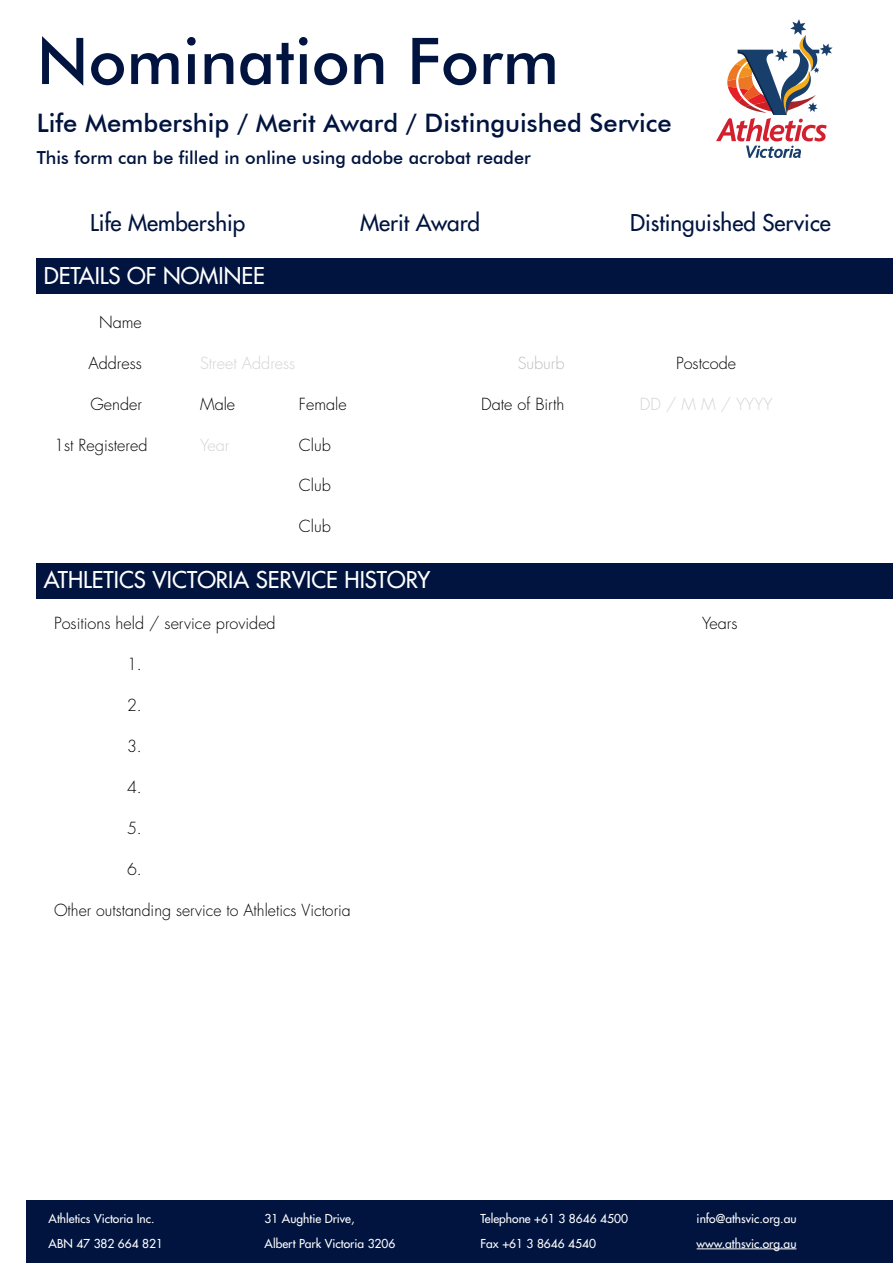
<style>
.page{position:relative;width:893px;height:1263px;background:#fff}
.page>*{position:absolute;margin:0;border:0;box-sizing:border-box;transform-origin:0 0}
.t1{font:500 64.5px "Futura BT";color:#00143f}
.t2{font:500 25.5px "Futura BT";color:#00143f}
.t3{font:500 22.5px "Futura Std";color:#fff}
.t4{font:500 22.5px "Futura Std";color:#00143f}
.t5{font:500 18px "Futura BT";color:#00143f}
.t6{font:300 16.2px "Futura Std";color:#000}
.t7{font:300 16.2px "Futura Std";color:#d1d3d4}
.t8{font:300 16.2px "Futura Std";color:#bcbec0}
.t9{font:500 12px "Futura Std";color:#fff}
</style>
<div class="page">
<div style="left:36px;top:258px;width:857px;height:36px;background:#00143f"></div>
<div style="left:36px;top:563px;width:857px;height:35px;background:#00143f"></div>
<svg style="left:716px;top:19px;width:117px;height:139px"></svg>
<div style="left:27px;top:1200px;width:866px;height:63px;background:#00143f"></div>
<hr style="left:697px;top:1248px;width:99px;height:1px;background:#fff">
<h1 class="t1" style="left:37px;top:22px;width:524px">Nomination Form</h1>
<h2 class="t2" style="left:37px;top:107px;width:636px">Life Membership / Merit Award / Distinguished Service</h2>
<p class="t5" style="left:37px;top:146px;width:495px">This form can be filled in online using adobe acrobat reader</p>
<h3 class="t4" style="left:90px;top:209px;width:157px">Life Membership</h3>
<h3 class="t4" style="left:360px;top:209px;width:122px">Merit Award</h3>
<h3 class="t4" style="left:630px;top:209px;width:202px">Distinguished Service</h3>
<h3 class="t3" style="left:44px;top:261px;width:222px">DETAILS OF NOMINEE</h3>
<p class="t6" style="left:99px;top:312px;width:44px">Name</p>
<p class="t6" style="left:88px;top:353px;width:55px">Address</p>
<p class="t7" style="left:200px;top:353px;width:97px">Street Address</p>
<p class="t8" style="left:518px;top:353px;width:48px">Suburb</p>
<p class="t6" style="left:90px;top:394px;width:53px">Gender</p>
<p class="t6" style="left:200px;top:394px;width:37px">Male</p>
<p class="t6" style="left:299px;top:394px;width:49px">Female</p>
<p class="t6" style="left:481px;top:394px;width:85px">Date of Birth</p>
<p class="t6" style="left:54px;top:435px;width:95px">1st Registered</p>
<p class="t7" style="left:200px;top:435px;width:31px">Year</p>
<p class="t6" style="left:299px;top:435px;width:33px">Club</p>
<p class="t6" style="left:299px;top:476px;width:33px">Club</p>
<p class="t6" style="left:299px;top:517px;width:33px">Club</p>
<h3 class="t3" style="left:44px;top:566px;width:388px">ATHLETICS VICTORIA SERVICE HISTORY</h3>
<p class="t6" style="left:676px;top:353px;width:61px">Postcode</p>
<p class="t7" style="left:640px;top:394px;width:134px">DD / M M / YYYY</p>
<p class="t6" style="left:54px;top:613px;width:223px">Positions held / service provided</p>
<p class="t6" style="left:702px;top:613px;width:37px">Years</p>
<p class="t6" style="left:127px;top:654px;width:16px">1.</p>
<p class="t6" style="left:127px;top:695px;width:16px">2.</p>
<p class="t6" style="left:127px;top:736px;width:16px">3.</p>
<p class="t6" style="left:127px;top:777px;width:16px">4.</p>
<p class="t6" style="left:127px;top:818px;width:16px">5.</p>
<p class="t6" style="left:127px;top:859px;width:16px">6.</p>
<p class="t6" style="left:54px;top:900px;width:298px">Other outstanding service to Athletics Victoria</p>
<p class="t9" style="left:49px;top:1211px;width:108px">Athletics Victoria Inc.</p>
<p class="t9" style="left:265px;top:1211px;width:92px">31 Aughtie Drive,</p>
<p class="t9" style="left:481px;top:1211px;width:149px">Telephone +61 3 8646 4500</p>
<p class="t9" style="left:697px;top:1211px;width:101px">info@athsvic.org.au</p>
<p class="t9" style="left:49px;top:1236px;width:116px">ABN 47 382 664 821</p>
<p class="t9" style="left:265px;top:1236px;width:132px">Albert Park Victoria 3206</p>
<p class="t9" style="left:481px;top:1236px;width:117px">Fax +61 3 8646 4540</p>
<p class="t9" style="left:697px;top:1236px;width:101px">www.athsvic.org.au</p>
</div>
